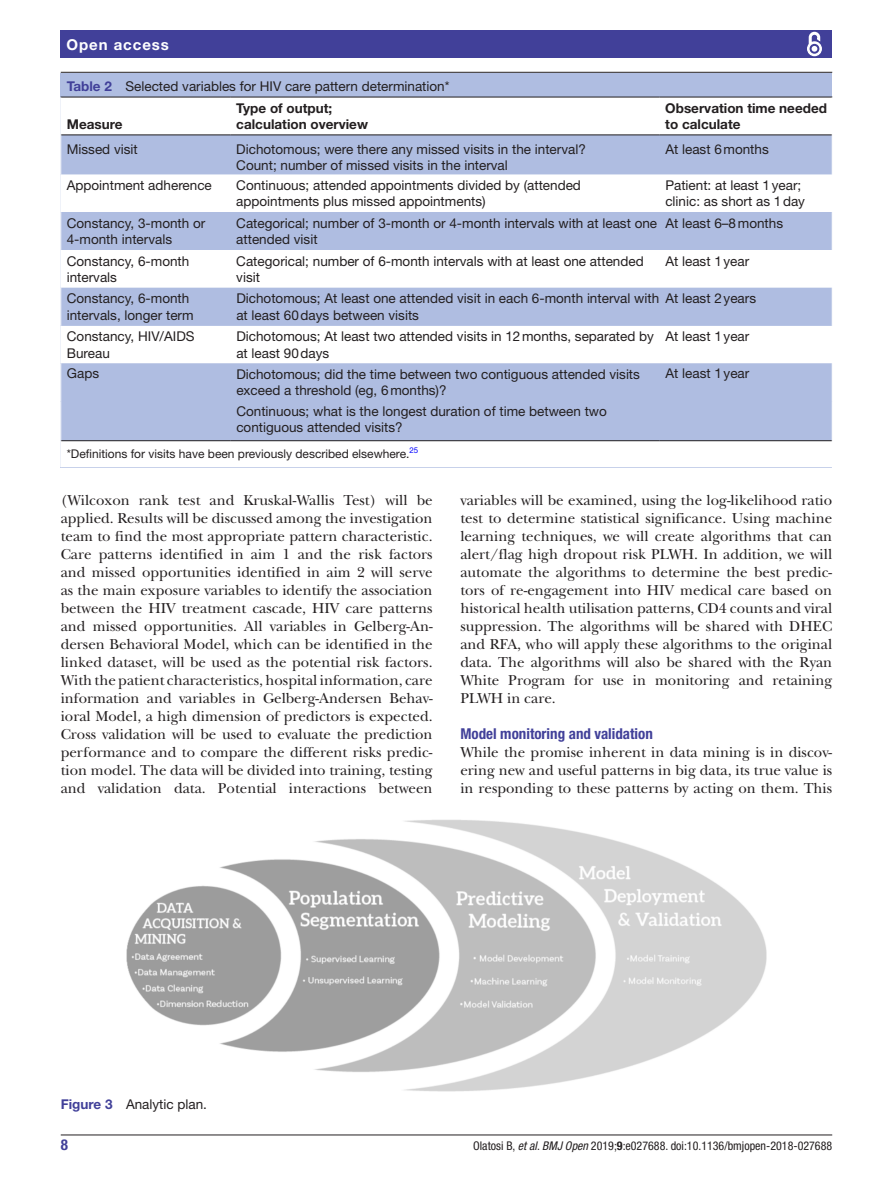
<style>
.page{position:relative;width:893px;height:1191px;background:#fff}
.page>*{position:absolute;margin:0;border:0;box-sizing:border-box;transform-origin:0 0}
.t1{font:15px/18px "New Baskerville";color:#231f20;text-align:justify}
.t2{font:700 condensed 15px "Helvetica Neue LT Std";color:#414099}
.t3{font:700 15px "Helvetica Neue LT Std";letter-spacing:.065em;color:#fff}
.t4{font:13.5px/16.2px "Helvetica Neue LT Std";color:#231f20}
.t5{font:700 13.5px/16.2px "Helvetica Neue LT Std";color:#231f20}
.t6{font:condensed 12px "Helvetica Neue LT Std";color:#231f20}
.t7{font:12px "Helvetica Neue LT Std";color:#231f20}
.t8{font:7.95px "Helvetica Neue LT Std";color:#00f}
.s1{font-weight:700;color:#414099}
.s2{font-style:italic}
.s3{font-weight:700}
</style>
<div class="page">
<hr style="left:61px;top:1134px;width:771px;height:1px;background:#231f20">
<div style="left:61px;top:31px;width:771px;height:27px;background:#414099"></div>
<svg style="left:807px;top:31px;width:15px;height:26px"></svg>
<div style="left:61px;top:73px;width:771px;height:394px;background:#afbde1"></div>
<hr style="left:61px;top:72px;width:771px;height:1px;background:#231f20">
<div style="left:61px;top:98px;width:771px;height:369px;background:#fff"></div>
<svg style="left:61px;top:135px;width:771px;height:305px"></svg>
<hr style="left:659px;top:440px;width:173px;height:1px;background:#231f20">
<hr style="left:61px;top:97px;width:169px;height:1px;background:#231f20">
<hr style="left:61px;top:134px;width:169px;height:1px;background:#231f20">
<hr style="left:230px;top:97px;width:429px;height:1px;background:#231f20">
<hr style="left:230px;top:134px;width:429px;height:1px;background:#231f20">
<hr style="left:659px;top:97px;width:173px;height:1px;background:#231f20">
<hr style="left:659px;top:134px;width:173px;height:1px;background:#231f20">
<hr style="left:230px;top:440px;width:429px;height:1px;background:#231f20">
<hr style="left:61px;top:440px;width:169px;height:1px;background:#231f20">
<svg style="left:60px;top:441px;width:1px;height:26px"></svg>
<hr style="left:67px;top:457px;width:765px;height:2px;background:#fff">
<img style="left:127px;top:820px;width:639px;height:271px">
<p class="t3" style="left:66px;top:35px;width:104px">Open access</p>
<p class="t4" style="left:67px;top:78px;width:384px"><span class="s1">Table 2</span> Selected variables for HIV care pattern determination*</p>
<p class="t5" style="left:67px;top:116px;width:57px">Measure</p>
<p class="t5" style="left:236px;top:99px;width:133px">Type of output; calculation overview</p>
<p class="t5" style="left:665px;top:99px;width:163px">Observation time needed to calculate</p>
<p class="t4" style="left:67px;top:140px;width:73px">Missed visit</p>
<p class="t4" style="left:236px;top:140px;width:351px">Dichotomous; were there any missed visits in the interval?<br>Count; number of missed visits in the interval</p>
<p class="t4" style="left:665px;top:140px;width:105px">At least 6months</p>
<p class="t4" style="left:67px;top:177px;width:147px">Appointment adherence</p>
<p class="t4" style="left:236px;top:177px;width:346px">Continuous; attended appointments divided by (attended appointments plus missed appointments)</p>
<p class="t4" style="left:665px;top:177px;width:141px">Patient: at least 1year; clinic: as short as 1day</p>
<p class="t4" style="left:67px;top:215px;width:140px">Constancy, 3-month or<br>4-month intervals</p>
<p class="t4" style="left:236px;top:215px;width:422px">Categorical; number of 3-month or 4-month intervals with at least one attended visit</p>
<p class="t4" style="left:665px;top:215px;width:119px">At least 6–8months</p>
<p class="t4" style="left:67px;top:252px;width:124px">Constancy, 6-month intervals</p>
<p class="t4" style="left:236px;top:252px;width:409px">Categorical; number of 6-month intervals with at least one attended visit</p>
<p class="t4" style="left:665px;top:252px;width:85px">At least 1year</p>
<p class="t4" style="left:67px;top:290px;width:128px">Constancy, 6-month intervals, longer term</p>
<p class="t4" style="left:236px;top:290px;width:424px">Dichotomous; At least one attended visit in each 6-month interval with at least 60days between visits</p>
<p class="t4" style="left:665px;top:290px;width:92px">At least 2years</p>
<p class="t4" style="left:67px;top:328px;width:129px">Constancy, HIV/AIDS<br>Bureau</p>
<p class="t4" style="left:236px;top:328px;width:419px">Dichotomous; At least two attended visits in 12months, separated by at least 90days</p>
<p class="t4" style="left:665px;top:328px;width:85px">At least 1year</p>
<p class="t4" style="left:67px;top:364px;width:34px">Gaps</p>
<p class="t4" style="left:236px;top:366px;width:405px">Dichotomous; did the time between two contiguous attended visits exceed a threshold (eg, 6months)?</p>
<p class="t4" style="left:665px;top:364px;width:85px">At least 1year</p>
<p class="t4" style="left:236px;top:402px;width:372px">Continuous; what is the longest duration of time between two contiguous attended visits?</p>
<p class="t7" style="left:67px;top:447px;width:344px">*Definitions for visits have been previously described elsewhere.</p>
<p class="t8" style="left:409px;top:445px;width:10px">25</p>
<p class="t1" style="left:61px;top:491px;width:373px">(Wilcoxon rank test and Kruskal-Wallis Test) will be applied. Results will be discussed among the investigation team to find the most appropriate pattern characteristic.<br>Care patterns identified in aim 1 and the risk factors and missed opportunities identified in aim 2 will serve as the main exposure variables to identify the association between the HIV treatment cascade, HIV care patterns and missed opportunities. All variables in Gelberg-An&shy;dersen Behavioral Model, which can be identified in the linked dataset, will be used as the potential risk factors.<br>With the patient characteristics, hospital information, care information and variables in Gelberg-Andersen Behav&shy;ioral Model, a high dimension of predictors is expected.<br>Cross validation will be used to evaluate the prediction performance and to compare the different risks predic&shy;tion model. The data will be divided into training, testing and validation data. Potential interactions between</p>
<p class="t1" style="left:460px;top:491px;width:373px">variables will be examined, using the log-likelihood ratio test to determine statistical significance. Using machine learning techniques, we will create algorithms that can alert/flag high dropout risk PLWH. In addition, we will automate the algorithms to determine the best predic&shy;tors of re-engagement into HIV medical care based on historical health utilisation patterns, CD4 counts and viral suppression. The algorithms will be shared with DHEC and RFA, who will apply these algorithms to the original data. The algorithms will also be shared with the Ryan White Program for use in monitoring and retaining PLWH in care.</p>
<p class="t2" style="left:460px;top:724px;width:194px">Model monitoring and validation</p>
<p class="t1" style="left:460px;top:743px;width:373px">While the promise inherent in data mining is in discov&shy;ering new and useful patterns in big data, its true value is in responding to these patterns by acting on them. This</p>
<p class="t4" style="left:61px;top:1096px;width:148px"><span class="s1">Figure 3</span> Analytic plan.</p>
<p class="t2" style="left:61px;top:1135px;width:9px">8</p>
<p class="t6" style="left:473px;top:1138px;width:361px">Olatosi B, <span class="s2">et al</span>. <span class="s2">BMJ Open</span> 2019;<span class="s3">9</span>:e027688. doi:10.1136/bmjopen-2018-027688</p>
</div>
